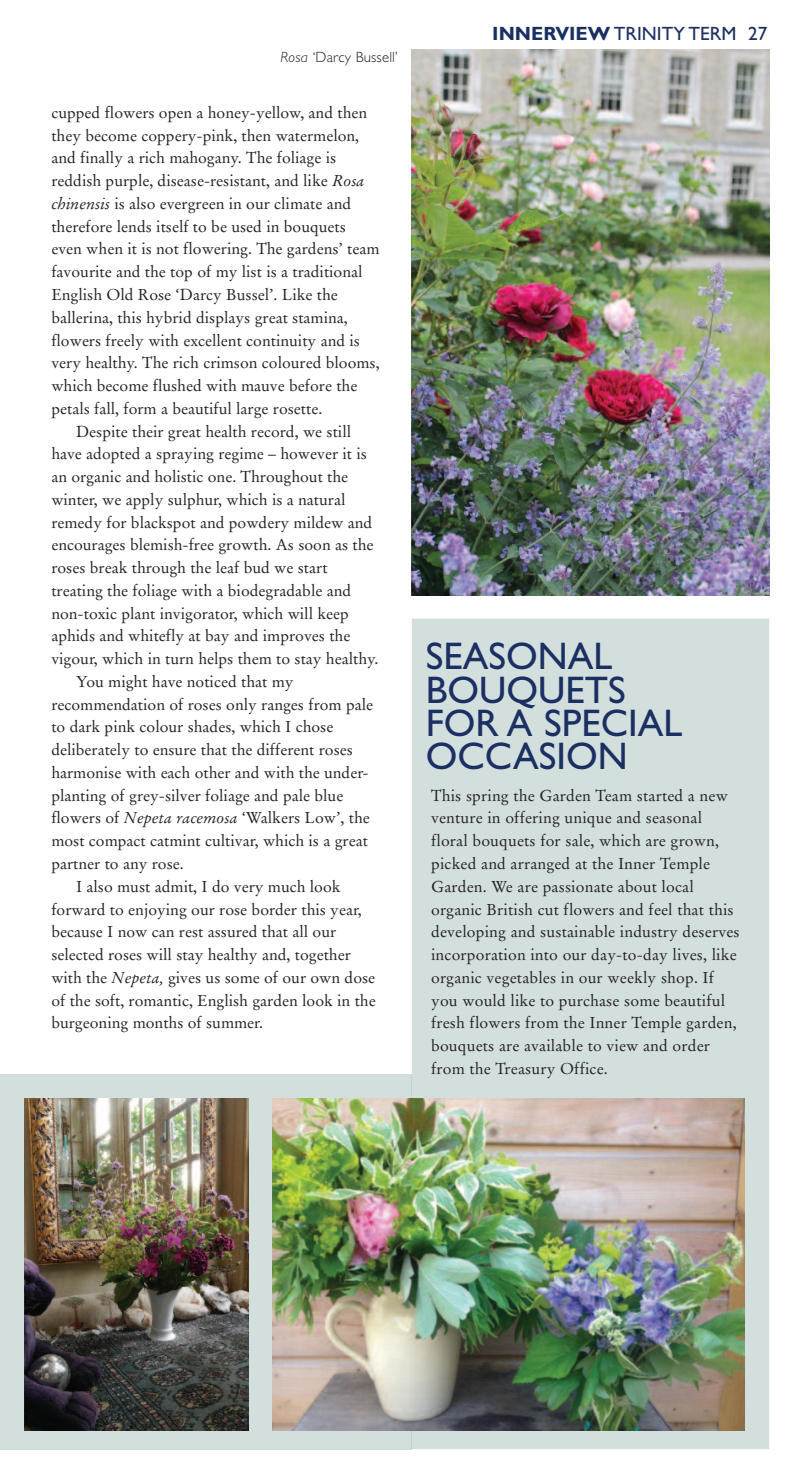
<style>
.page{position:relative;width:794px;height:1474px;background:#fff}
.page>*{position:absolute;margin:0;border:0;box-sizing:border-box;transform-origin:0 0}
.t1{font:38.5px/33.2px "Gill Sans CE";color:#1b2f62}
.t2{font:19.25px "Gill Sans CE";color:#1b2f62}
.t3{font:15.75px/22.8px "Stempel Garamond";color:#231f20}
.t4{font:300 14.88px "Gill Sans CE";letter-spacing:.01em;color:#231f20}
.s1{font-style:italic}
.s2{font-weight:700}
</style>
<div class="page">
<div style="left:412px;top:618px;width:357px;height:831px;background:#d2dfdd"></div>
<img style="left:412px;top:50px;width:357px;height:546px">
<div style="left:0;top:1073px;width:412px;height:376px;background:#d2dfdd"></div>
<img style="left:273px;top:1098px;width:471px;height:332px">
<img style="left:25px;top:1098px;width:224px;height:332px">
<p class="t4" style="left:281px;top:51px;width:119px"><span class="s1">Rosa</span> ‘Darcy Bussell’</p>
<p class="t3" style="left:51px;top:102px;width:317px">cupped flowers open a honey-yellow, and then</p>
<p class="t3" style="left:51px;top:125px;width:309px">they become coppery-pink, then watermelon,</p>
<p class="t3" style="left:51px;top:148px;width:286px">and finally a rich mahogany. The foliage is</p>
<p class="t3" style="left:51px;top:171px;width:314px">reddish purple, disease-resistant, and like <span class="s1">Rosa</span></p>
<p class="t3" style="left:51px;top:193px;width:301px"><span class="s1">chinensis</span> is also evergreen in our climate and</p>
<p class="t3" style="left:51px;top:216px;width:296px">therefore lends itself to be used in bouquets</p>
<p class="t3" style="left:51px;top:239px;width:330px">even when it is not flowering. The gardens’ team</p>
<p class="t3" style="left:51px;top:262px;width:313px">favourite and the top of my list is a traditional</p>
<p class="t3" style="left:51px;top:284px;width:288px">English Old Rose ‘Darcy Bussel’. Like the</p>
<p class="t3" style="left:51px;top:307px;width:298px">ballerina, this hybrid displays great stamina,</p>
<p class="t3" style="left:51px;top:330px;width:310px">flowers freely with excellent continuity and is</p>
<p class="t3" style="left:51px;top:353px;width:330px">very healthy. The rich crimson coloured blooms,</p>
<p class="t3" style="left:51px;top:375px;width:307px">which become flushed with mauve before the</p>
<p class="t3" style="left:51px;top:398px;width:272px">petals fall, form a beautiful large rosette.</p>
<p class="t3" style="left:76px;top:421px;width:276px">Despite their great health record, we still</p>
<p class="t3" style="left:51px;top:444px;width:317px">have adopted a spraying regime – however it is</p>
<p class="t3" style="left:51px;top:466px;width:298px">an organic and holistic one. Throughout the</p>
<p class="t3" style="left:51px;top:489px;width:295px">winter, we apply sulphur, which is a natural</p>
<p class="t3" style="left:51px;top:512px;width:322px">remedy for blackspot and powdery mildew and</p>
<p class="t3" style="left:51px;top:535px;width:324px">encourages blemish-free growth. As soon as the</p>
<p class="t3" style="left:51px;top:557px;width:278px">roses break through the leaf bud we start</p>
<p class="t3" style="left:51px;top:580px;width:301px">treating the foliage with a biodegradable and</p>
<p class="t3" style="left:51px;top:603px;width:299px">non-toxic plant invigorator, which will keep</p>
<p class="t3" style="left:51px;top:626px;width:300px">aphids and whitefly at bay and improves the</p>
<p class="t3" style="left:51px;top:648px;width:328px">vigour, which in turn helps them to stay healthy.</p>
<p class="t3" style="left:76px;top:671px;width:219px">You might have noticed that my</p>
<p class="t3" style="left:51px;top:694px;width:323px">recommendation of roses only ranges from pale</p>
<p class="t3" style="left:51px;top:717px;width:283px">to dark pink colour shades, which I chose</p>
<p class="t3" style="left:51px;top:739px;width:303px">deliberately to ensure that the different roses</p>
<p class="t3" style="left:51px;top:762px;width:319px">harmonise with each other and with the under-</p>
<p class="t3" style="left:51px;top:785px;width:293px">planting of grey-silver foliage and pale blue</p>
<p class="t3" style="left:51px;top:808px;width:320px">flowers of <span class="s1">Nepeta racemosa</span> ‘Walkers Low’, the</p>
<p class="t3" style="left:51px;top:830px;width:318px">most compact catmint cultivar, which is a great</p>
<p class="t3" style="left:51px;top:853px;width:134px">partner to any rose.</p>
<p class="t3" style="left:76px;top:876px;width:266px">I also must admit, I do very much look</p>
<p class="t3" style="left:51px;top:899px;width:312px">forward to enjoying our rose border this year,</p>
<p class="t3" style="left:51px;top:921px;width:286px">because I now can rest assured that all our</p>
<p class="t3" style="left:51px;top:944px;width:301px">selected roses will stay healthy and, together</p>
<p class="t3" style="left:51px;top:967px;width:325px">with the <span class="s1">Nepeta,</span> gives us some of our own dose</p>
<p class="t3" style="left:51px;top:990px;width:326px">of the soft, romantic, English garden look in the</p>
<p class="t3" style="left:51px;top:1012px;width:213px">burgeoning months of summer.</p>
<p class="t2" style="left:492px;top:27px;width:277px"><span class="s2">INNERVIEW</span> TRINITY TERM 27</p>
<h1 class="t1" style="left:426px;top:644px;width:258px">SEASONAL<br>BOUQUETS<br>FOR A SPECIAL<br>OCCASION</h1>
<p class="t3" style="left:431px;top:785px;width:310px">This spring the Garden Team started a new venture in offering unique and seasonal floral bouquets for sale, which are grown, picked and arranged at the Inner Temple Garden. We are passionate about local organic British cut flowers and feel that this developing and sustainable industry deserves incorporation into our day-to-day lives, like organic vegetables in our weekly shop. If you would like to purchase some beautiful fresh flowers from the Inner Temple garden, bouquets are available to view and order from the Treasury Office.</p>
</div>
